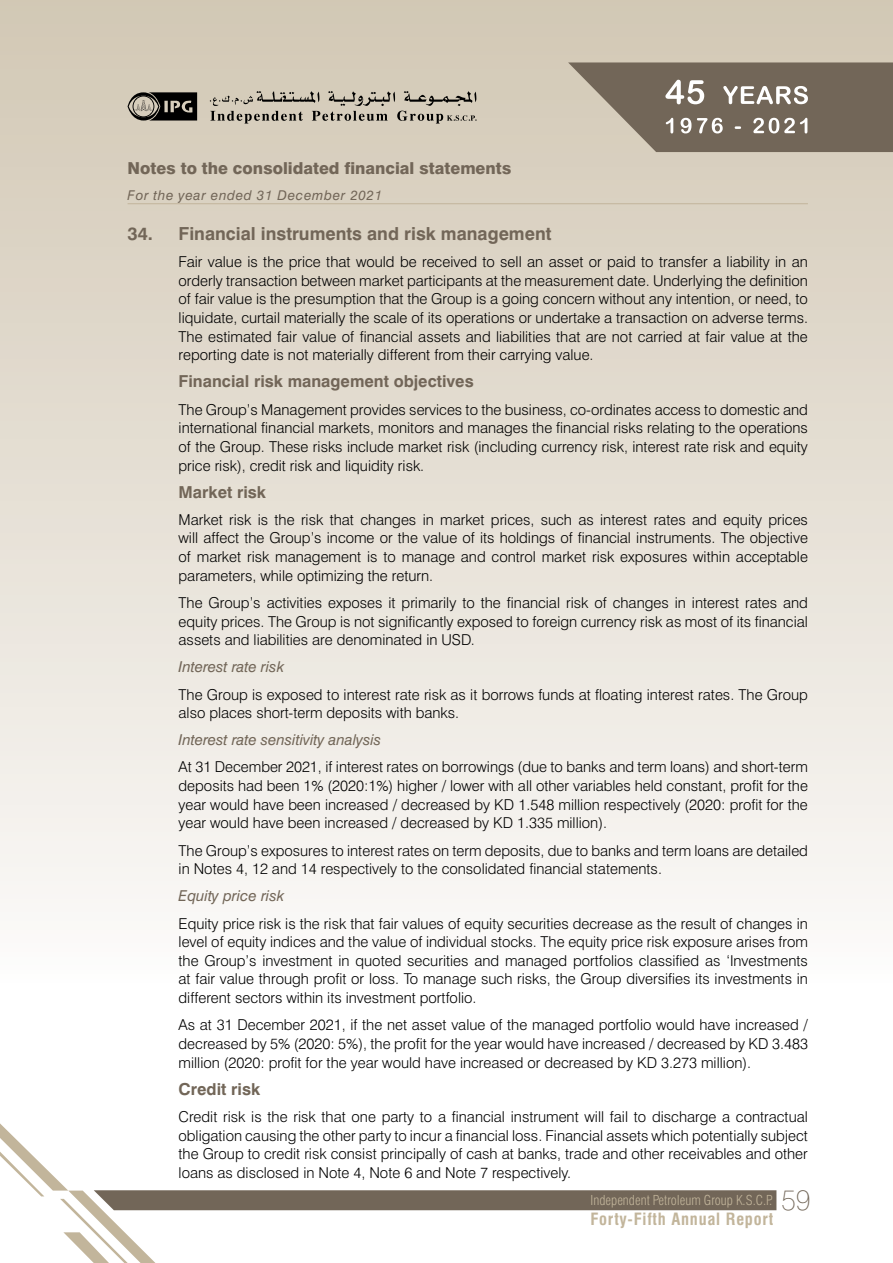
<style>
.page{position:relative;width:893px;height:1263px;background:#fff}
.page>*{position:absolute;margin:0;border:0;box-sizing:border-box;transform-origin:0 0}
.t1{font:100 28.5px "Swiss 721 BT";color:#726658}
.t2{font:700 18px "Swiss 721 BT";color:#726658}
.t3{font:700 16.5px "Swiss 721 BT";color:#726658}
.t4{font:800 16.5px "Swiss 721 BT";color:#726658}
.t5{font:700 condensed 16.5px "Swiss 721 BT";letter-spacing:.045em;color:#c2b59b}
.t6{font:300 15px/18.6px "Swiss 721 BT";color:#000;text-align:justify}
.t7{font:italic 15px "Swiss 721 BT";color:#726658}
.t8{font:300 condensed 13.5px "Swiss 721 BT";color:#c2b59b}
.t9{font:italic 13.5px "Swiss 721 BT";letter-spacing:.05em;color:#726658}
</style>
<div class="page">
<div style="left:0;top:0;width:893px;height:1263px;background:linear-gradient(to bottom,#d2c8b5,#fff)"></div>
<svg style="left:0;top:1123px;width:776px;height:140px"></svg>
<svg style="left:128px;top:92px;width:69px;height:29px;background:#514d47"></svg>
<svg style="left:210px;top:91px;width:267px;height:33px;background:#b2aa9c"></svg>
<svg style="left:568px;top:62px;width:325px;height:90px;background:#887d6f"></svg>
<hr style="left:128px;top:203px;width:680px;height:1px;background:#c2b59b">
<p class="t4" style="left:128px;top:158px;width:385px">Notes to the consolidated financial statements</p>
<p class="t9" style="left:128px;top:187px;width:256px">For the year ended 31 December 2021</p>
<p class="t2" style="left:128px;top:222px;width:425px">34. Financial instruments and risk management</p>
<p class="t6" style="left:179px;top:252px;width:631px">Fair value is the price that would be received to sell an asset or paid to transfer a liability in an orderly transaction between market participants at the measurement date. Underlying the definition of fair value is the presumption that the Group is a going concern without any intention, or need, to liquidate, curtail materially the scale of its operations or undertake a transaction on adverse terms.<br>The estimated fair value of financial assets and liabilities that are not carried at fair value at the reporting date is not materially different from their carrying value.</p>
<p class="t3" style="left:179px;top:371px;width:297px">Financial risk management objectives</p>
<p class="t6" style="left:179px;top:400px;width:631px">The Group’s Management provides services to the business, co-ordinates access to domestic and international financial markets, monitors and manages the financial risks relating to the operations of the Group. These risks include market risk (including currency risk, interest rate risk and equity price risk), credit risk and liquidity risk.</p>
<p class="t3" style="left:179px;top:482px;width:89px">Market risk</p>
<p class="t6" style="left:179px;top:510px;width:631px">Market risk is the risk that changes in market prices, such as interest rates and equity prices will affect the Group’s income or the value of its holdings of financial instruments. The objective of market risk management is to manage and control market risk exposures within acceptable parameters, while optimizing the return.</p>
<p class="t6" style="left:179px;top:593px;width:631px">The Group’s activities exposes it primarily to the financial risk of changes in interest rates and equity prices. The Group is not significantly exposed to foreign currency risk as most of its financial assets and liabilities are denominated in USD.</p>
<p class="t7" style="left:179px;top:658px;width:107px">Interest rate risk</p>
<p class="t6" style="left:179px;top:685px;width:631px">The Group is exposed to interest rate risk as it borrows funds at floating interest rates. The Group also places short-term deposits with banks.</p>
<p class="t7" style="left:179px;top:731px;width:204px">Interest rate sensitivity analysis</p>
<p class="t6" style="left:179px;top:758px;width:631px">At 31 December 2021, if interest rates on borrowings (due to banks and term loans) and short-term deposits had been 1% (2020:1%) higher / lower with all other variables held constant, profit for the year would have been increased / decreased by KD 1.548 million respectively (2020: profit for the year would have been increased / decreased by KD 1.335 million).</p>
<p class="t6" style="left:179px;top:841px;width:631px">The Group’s exposures to interest rates on term deposits, due to banks and term loans are detailed in Notes 4, 12 and 14 respectively to the consolidated financial statements.</p>
<p class="t7" style="left:179px;top:887px;width:107px">Equity price risk</p>
<p class="t6" style="left:179px;top:914px;width:631px">Equity price risk is the risk that fair values of equity securities decrease as the result of changes in level of equity indices and the value of individual stocks. The equity price risk exposure arises from the Group’s investment in quoted securities and managed portfolios classified as ‘Investments at fair value through profit or loss. To manage such risks, the Group diversifies its investments in different sectors within its investment portfolio.</p>
<p class="t6" style="left:179px;top:1015px;width:631px">As at 31 December 2021, if the net asset value of the managed portfolio would have increased / decreased by 5% (2020: 5%), the profit for the year would have increased / decreased by KD 3.483 million (2020: profit for the year would have increased or decreased by KD 3.273 million).</p>
<p class="t3" style="left:179px;top:1079px;width:83px">Credit risk</p>
<p class="t6" style="left:179px;top:1107px;width:631px">Credit risk is the risk that one party to a financial instrument will fail to discharge a contractual obligation causing the other party to incur a financial loss. Financial assets which potentially subject the Group to credit risk consist principally of cash at banks, trade and other receivables and other loans as disclosed in Note 4, Note 6 and Note 7 respectively.</p>
<p class="t8" style="left:591px;top:1192px;width:184px">Independent Petroleum Group K.S.C.P.</p>
<p class="t5" style="left:591px;top:1209px;width:184px">Forty-Fifth Annual Report</p>
<h1 class="t1" style="left:781px;top:1182px;width:31px">59</h1>
</div>
